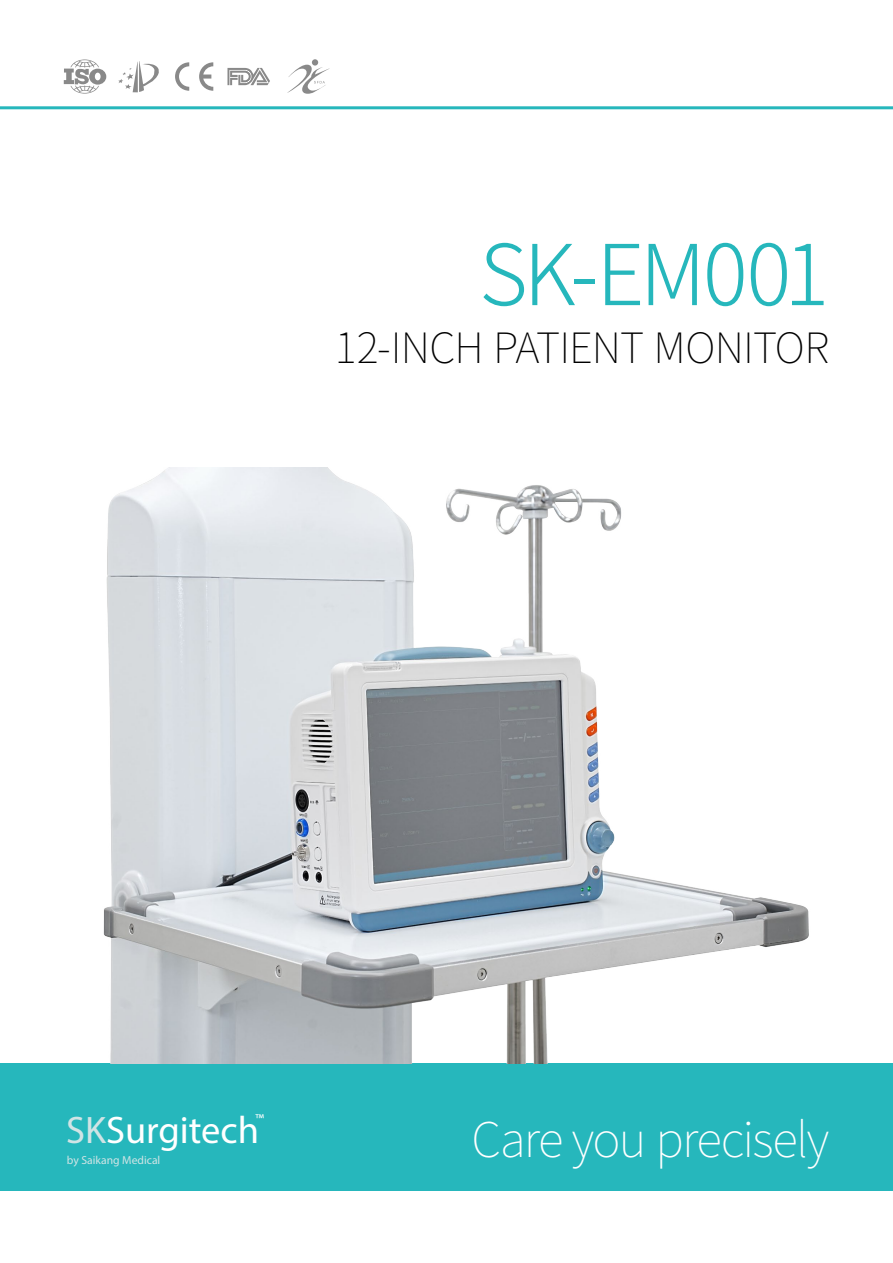
<style>
.page{position:relative;width:893px;height:1263px;background:#fff}
.page>*{position:absolute;margin:0;border:0;box-sizing:border-box;transform-origin:0 0}
.t1{font:300 84px "Noto Sans CJ Ksc";letter-spacing:-.055em;color:#26b7bc}
.t2{font:100 48px "Noto Sans CJ Ksc";letter-spacing:-.035em;color:#fff}
.t3{font:100 42px "Noto Sans CJ Ksc";letter-spacing:-.02em;color:#000}
.t4{font:300 38.4px "VAG Rounded Std";color:#fff}
.t5{font:300 14.4px "VAG Rounded Std";color:#fff}
.t6{font:300 11.7px "VAG Rounded Std";color:#d0e4e5}
.s1{color:#d0e4e5}
</style>
<div class="page">
<div style="left:0;top:1063px;width:893px;height:128px;background:#26b7bc"></div>
<svg style="left:64px;top:59px;width:42px;height:35px"></svg>
<svg style="left:118px;top:61px;width:41px;height:31px"></svg>
<svg style="left:175px;top:62px;width:14px;height:29px"></svg>
<svg style="left:199px;top:62px;width:14px;height:29px"></svg>
<svg style="left:227px;top:68px;width:43px;height:17px"></svg>
<svg style="left:287px;top:65px;width:43px;height:29px"></svg>
<div style="left:312px;top:59px;width:6px;height:7px;background:#898989;border-radius:50%"></div>
<hr style="left:0;top:106px;width:893px;height:3px;background:#26b7bc">
<img style="left:103px;top:468px;width:706px;height:595px">
<h1 class="t1" style="left:479px;top:227px;width:352px">SK-EM001</h1>
<p class="t3" style="left:335px;top:324px;width:496px">12-inch patient monitor</p>
<p class="t4" style="left:66px;top:1107px;width:194px"><span class="s1">SK</span>Surgitech</p>
<p class="t5" style="left:255px;top:1110px;width:10px">™</p>
<p class="t6" style="left:67px;top:1152px;width:95px">by Saikang Medical</p>
<p class="t2" style="left:471px;top:1112px;width:359px">Care you precisely</p>
</div>
